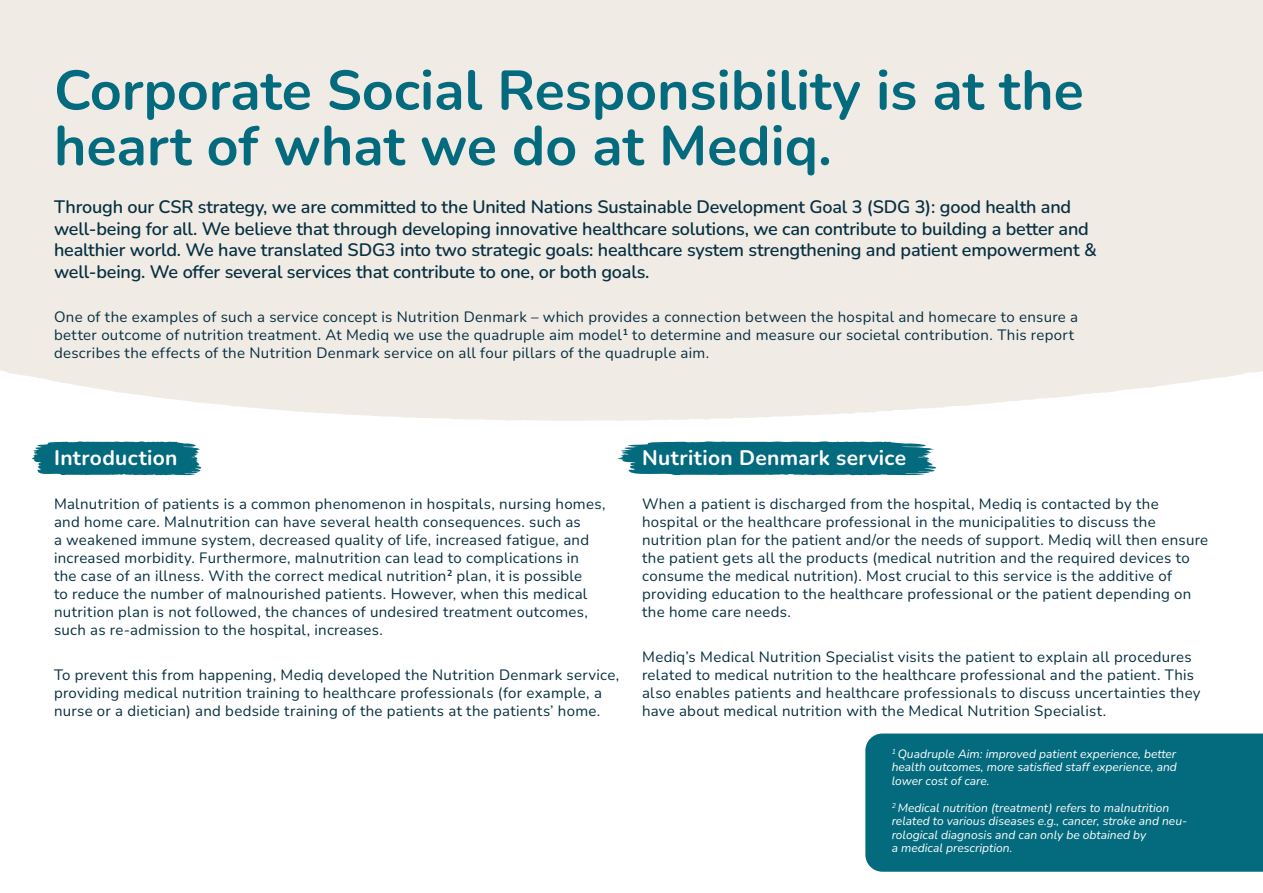
<style>
.page{position:relative;width:1263px;height:893px;background:#fff}
.page>*{position:absolute;margin:0;border:0;box-sizing:border-box;transform-origin:0 0}
.t1{font:700 55.5px/55.5px "Nunito";color:#046a7e}
.Gotham_22_light{font:700 21px "Nunito";letter-spacing:.015em;color:#fff}
.t2{font:600 18px/21.6px "Nunito";letter-spacing:-.01em;color:#073041}
.Gotham_22_light-2{font:15px/18px "Nunito";letter-spacing:.02em;color:#073041}
.t3{font:italic 12px/13.5px "Nunito";color:#fff;text-align:justify}
</style>
<div class="page">
<svg style="left:32px;top:441px;width:170px;height:35px;background:#247d8e"></svg>
<svg style="left:618px;top:441px;width:319px;height:35px;background:#247d8e"></svg>
<div style="left:0;top:0;width:1263px;height:421px;background:#f1ebe6"></div>
<div style="left:865px;top:733px;width:398px;height:139px;background:#046a7e"></div>
<p class="t1" style="left:54px;top:61px;width:1031px">Corporate Social Responsibility is at the heart of what we do at Mediq.</p>
<p class="t2" style="left:54px;top:195px;width:1044px">Through our CSR strategy, we are committed to the United Nations Sustainable Development Goal 3 (SDG 3): good health and well-being for all. We believe that through developing innovative healthcare solutions, we can contribute to building a better and healthier world. We have translated SDG3 into two strategic goals: healthcare system strengthening and patient empowerment &amp; well-being. We offer several services that contribute to one, or both goals.</p>
<p class="Gotham_22_light-2" style="left:54px;top:307px;width:1026px">One of the examples of such a service concept is Nutrition Denmark – which provides a connection between the hospital and homecare to ensure a better outcome of nutrition treatment. At Mediq we use the quadruple aim model<sup>1</sup> to determine and measure our societal contribution. This report describes the effects of the Nutrition Denmark service on all four pillars of the quadruple aim.</p>
<p class="Gotham_22_light" style="left:54px;top:443px;width:125px">Introduction</p>
<p class="Gotham_22_light-2" style="left:54px;top:495px;width:553px">Malnutrition of patients is a common phenomenon in hospitals, nursing homes, and home care. Malnutrition can have several health consequences. such as<br>a weakened immune system, decreased quality of life, increased fatigue, and increased morbidity. Furthermore, malnutrition can lead to complications in the case of an illness. With the correct medical nutrition<sup>2</sup> plan, it is possible<br>to reduce the number of malnourished patients. However, when this medical nutrition plan is not followed, the chances of undesired treatment outcomes, such as re-admission to the hospital, increases.</p>
<p class="Gotham_22_light-2" style="left:54px;top:665px;width:567px">To prevent this from happening, Mediq developed the Nutrition Denmark service, providing medical nutrition training to healthcare professionals (for example, a nurse or a dietician) and bedside training of the patients at the patients’ home.</p>
<p class="Gotham_22_light" style="left:642px;top:443px;width:266px">Nutrition Denmark service</p>
<p class="Gotham_22_light-2" style="left:642px;top:495px;width:568px">When a patient is discharged from the hospital, Mediq is contacted by the hospital or the healthcare professional in the municipalities to discuss the nutrition plan for the patient and/or the needs of support. Mediq will then ensure the patient gets all the products (medical nutrition and the required devices to consume the medical nutrition). Most crucial to this service is the additive of providing education to the healthcare professional or the patient depending on the home care needs.</p>
<p class="Gotham_22_light-2" style="left:642px;top:647px;width:560px">Mediq’s Medical Nutrition Specialist visits the patient to explain all procedures related to medical nutrition to the healthcare professional and the patient. This also enables patients and healthcare professionals to discuss uncertainties they have about medical nutrition with the Medical Nutrition Specialist.</p>
<p class="t3" style="left:892px;top:746px;width:287px"><sup>1</sup> Quadruple Aim: improved patient experience, better health outcomes, more satisfied staff experience, and lower cost of care.</p>
<p class="t3" style="left:892px;top:800px;width:297px;text-align:left"><sup>2</sup> Medical nutrition (treatment) refers to malnutrition related to various diseases e.g., cancer, stroke and neu&shy;rological diagnosis and can only be obtained by<br>a medical prescription.</p>
</div>
